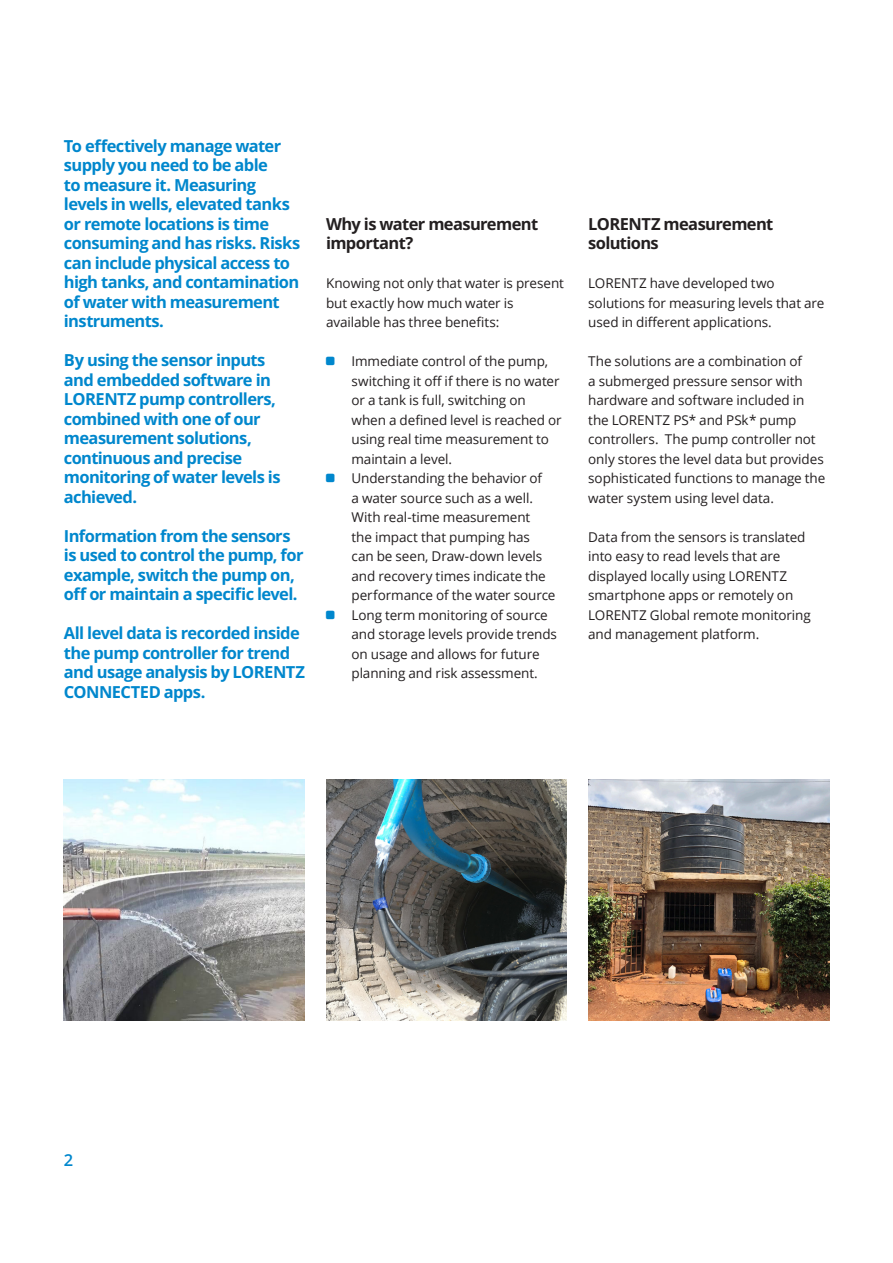
<style>
.page{position:relative;width:893px;height:1263px;background:#fff}
.page>*{position:absolute;margin:0;border:0;box-sizing:border-box;transform-origin:0 0}
.SubHeaderBlue{font:700 16.5px/19.5px "Open Sans";letter-spacing:-.04em;color:#0087cd}
.SubHeader{font:700 16.5px/19.5px "Open Sans";letter-spacing:-.04em;color:#231f20}
.t1{font:600 16.5px "Open Sans";color:#0087cd}
.t2{font:13.5px/19.5px "Open Sans";letter-spacing:-.005em;color:#231f20}
</style>
<div class="page">
<img style="left:326px;top:780px;width:241px;height:240px">
<img style="left:588px;top:780px;width:241px;height:240px">
<img style="left:64px;top:780px;width:241px;height:241px">
<p class="SubHeaderBlue" style="left:64px;top:135px;width:238px">To effectively manage water supply you need to be able<br>to measure it. Measuring levels in wells, elevated tanks or remote locations is time consuming and has risks. Risks can include physical access to high tanks, and contamination of water with measurement instruments.</p>
<p class="SubHeaderBlue" style="left:64px;top:350px;width:218px">By using the sensor inputs and embedded software in<br>LORENTZ pump controllers, combined with one of our measurement solutions, continuous and precise monitoring of water levels is achieved.</p>
<p class="SubHeaderBlue" style="left:64px;top:525px;width:241px">Information from the sensors is used to control the pump, for example, switch the pump on, off or maintain a specific level.</p>
<p class="SubHeaderBlue" style="left:64px;top:623px;width:242px">All level data is recorded inside the pump controller for trend and usage analysis by LORENTZ<br>CONNECTED apps.</p>
<p class="SubHeader" style="left:326px;top:213px;width:214px">Why is water measurement important?</p>
<p class="t2" style="left:326px;top:273px;width:240px">Knowing not only that water is present but exactly how much water is available has three benefits:</p>
<p class="t2" style="left:351px;top:351px;width:212px">Immediate control of the pump, switching it off if there is no water or a tank is full, switching on when a defined level is reached or using real time measurement to maintain a level.</p>
<p class="t2" style="left:351px;top:468px;width:206px">Understanding the behavior of<br>a water source such as a well.<br>With real-time measurement<br>the impact that pumping has can be seen, Draw-down levels and recovery times indicate the performance of the water source</p>
<p class="t2" style="left:351px;top:605px;width:207px">Long term monitoring of source and storage levels provide trends on usage and allows for future planning and risk assessment.</p>
<p class="SubHeader" style="left:588px;top:213px;width:187px">LORENTZ measurement solutions</p>
<p class="t2" style="left:588px;top:273px;width:238px">LORENTZ have developed two solutions for measuring levels that are used in different applications.</p>
<p class="t2" style="left:588px;top:351px;width:239px">The solutions are a combination of<br>a submerged pressure sensor with hardware and software included in the LORENTZ PS* and PSk* pump controllers. The pump controller not only stores the level data but provides sophisticated functions to manage the water system using level data.</p>
<p class="t2" style="left:588px;top:527px;width:224px">Data from the sensors is translated into easy to read levels that are displayed locally using LORENTZ smartphone apps or remotely on<br>LORENTZ Global remote monitoring and management platform.</p>
<p class="t1" style="left:64px;top:1148px;width:11px">2</p>
</div>
